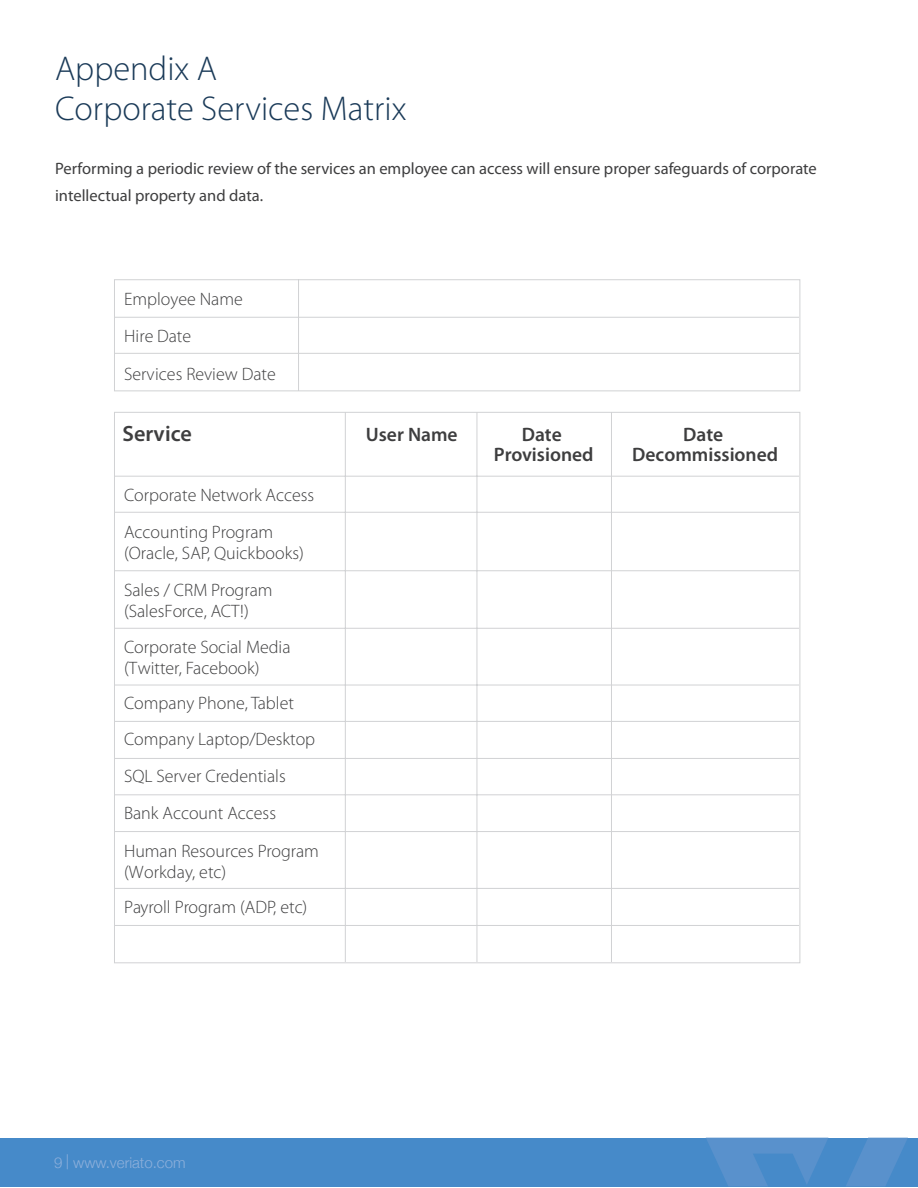
<style>
.page{position:relative;width:918px;height:1188px;background:#fff}
.page>*{position:absolute;margin:0;border:0;box-sizing:border-box;transform-origin:0 0}
.t1{font:300 34.5px/40.5px "Myriad Pro";color:#1a3a58}
.t2{font:600 22.2px "Myriad Pro";color:#3e3e3f}
.t3{font:600 19.5px/19.5px "Myriad Pro";color:#3e3e3f;text-align:center}
.t4{font:300 18px/21px "Myriad Pro";color:#3e3e3f}
.t5{font:16.5px/27px "Myriad Pro";color:#3e3e3f}
.t6{font:300 15px "Helvetica Neue";color:#8eb0db}
</style>
<div class="page">
<div style="left:0;top:1138px;width:917px;height:49px;background:#468ac9"></div>
<svg style="left:846px;top:1138px;width:61px;height:48px"></svg>
<svg style="left:706px;top:1138px;width:122px;height:48px"></svg>
<hr style="left:114px;top:317px;width:685px;height:1px;background:#d1d2d4">
<hr style="left:114px;top:353px;width:685px;height:1px;background:#d1d2d4">
<hr style="left:298px;top:280px;width:1px;height:111px;background:#d1d2d4">
<div style="left:114px;top:280px;width:686px;height:111px;border:1px solid #d1d2d4"></div>
<hr style="left:345px;top:412px;width:1px;height:550px;background:#d1d2d4">
<hr style="left:477px;top:412px;width:1px;height:550px;background:#d1d2d4">
<hr style="left:611px;top:412px;width:1px;height:550px;background:#d1d2d4">
<hr style="left:114px;top:476px;width:685px;height:1px;background:#d1d2d4">
<hr style="left:114px;top:512px;width:685px;height:1px;background:#d1d2d4">
<hr style="left:114px;top:571px;width:685px;height:1px;background:#d1d2d4">
<hr style="left:114px;top:628px;width:685px;height:1px;background:#d1d2d4">
<hr style="left:114px;top:685px;width:685px;height:1px;background:#d1d2d4">
<hr style="left:114px;top:721px;width:685px;height:1px;background:#d1d2d4">
<hr style="left:114px;top:758px;width:685px;height:1px;background:#d1d2d4">
<hr style="left:114px;top:795px;width:685px;height:1px;background:#d1d2d4">
<hr style="left:114px;top:831px;width:685px;height:1px;background:#d1d2d4">
<hr style="left:114px;top:888px;width:685px;height:1px;background:#d1d2d4">
<hr style="left:114px;top:925px;width:685px;height:1px;background:#d1d2d4">
<h1 class="t1" style="left:55px;top:48px;width:353px">Appendix A<br>Corporate Services Matrix</h1>
<p class="t5" style="left:55px;top:155px;width:763px">Performing a periodic review of the services an employee can access will ensure proper safeguards of corporate intellectual property and data.</p>
<p class="t4" style="left:124px;top:280px;width:153px;line-height:37.5px">Employee Name<br>Hire Date<br>Services Review Date</p>
<p class="t2" style="left:123px;top:420px;width:71px">Service</p>
<p class="t3" style="left:366px;top:424px;width:93px">User Name</p>
<p class="t3" style="left:494px;top:424px;width:101px">Date<br>Provisioned</p>
<p class="t3" style="left:632px;top:424px;width:147px">Date<br>Decommissioned</p>
<p class="t4" style="left:124px;top:484px;width:192px">Corporate Network Access</p>
<p class="t4" style="left:124px;top:521px;width:181px">Accounting Program (Oracle, SAP, Quickbooks)</p>
<p class="t4" style="left:124px;top:580px;width:150px">Sales / CRM Program (SalesForce, ACT!)</p>
<p class="t4" style="left:124px;top:636px;width:168px">Corporate Social Media (Twitter, Facebook)</p>
<p class="t4" style="left:124px;top:685px;width:193px;line-height:36px">Company Phone, Tablet<br>Company Laptop/Desktop</p>
<p class="t4" style="left:124px;top:758px;width:163px;line-height:36px">SQL Server Credentials<br>Bank Account Access</p>
<p class="t4" style="left:124px;top:840px;width:197px">Human Resources Program (Workday, etc)</p>
<p class="t4" style="left:124px;top:896px;width:185px">Payroll Program (ADP, etc)</p>
<p class="t6" style="left:54px;top:1150px;width:133px">9 | www.veriato.com</p>
</div>
